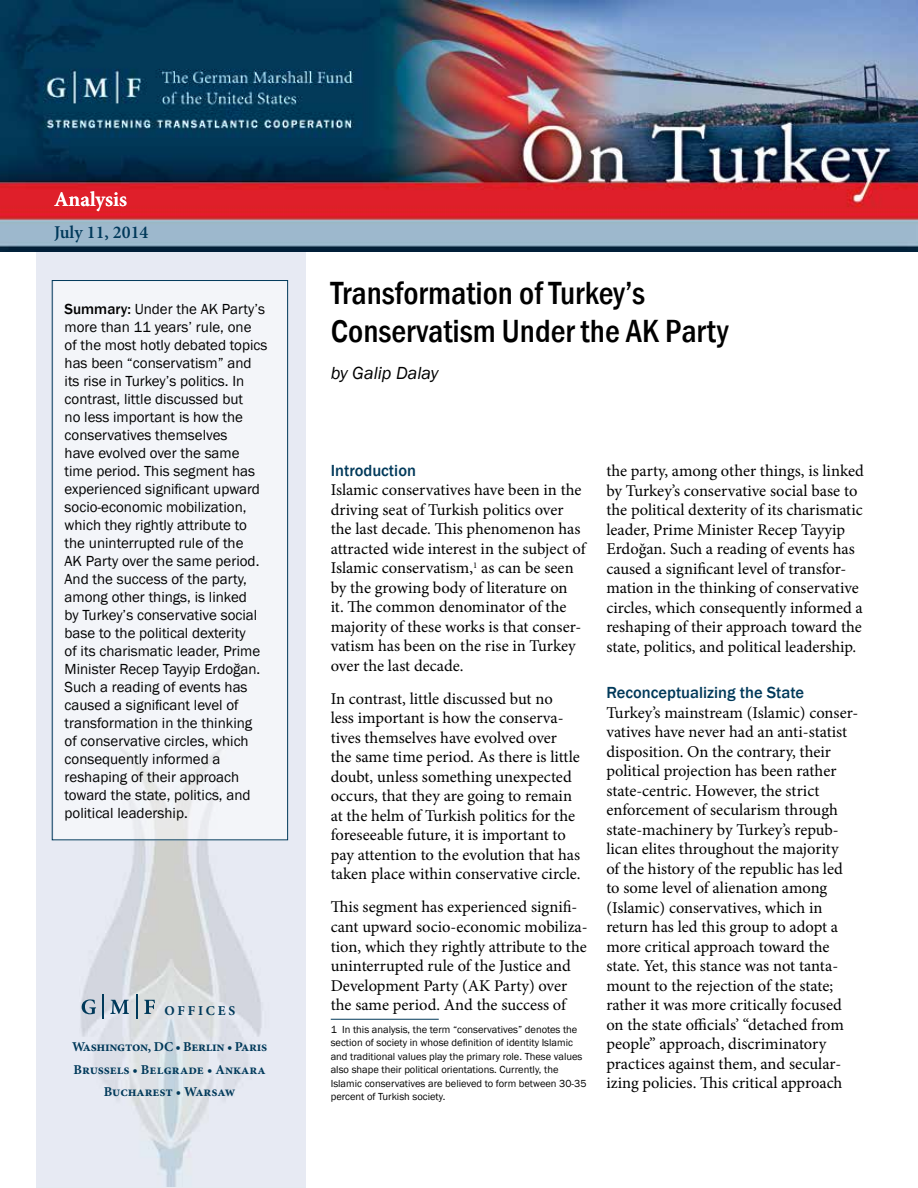
<style>
.page{position:relative;width:918px;height:1188px;background:#fff}
.page>*{position:absolute;margin:0;border:0;box-sizing:border-box;transform-origin:0 0}
.t1{font:500 33px/37.5px "Franklin Gothic URW Con";color:#000}
.t2{font:600 21px "Minion Pro";color:#fff}
.t3{font:italic 18px "Franklin Gothic";color:#000}
.t4{font:600 18px "Minion Pro";color:#00395a}
.t5{font:16.5px/19.5px "Minion Pro";color:#000}
.t6{font:500 16.5px "Franklin Gothic";color:#00395a}
.t7{font:15px/18px "Franklin Gothic";color:#000}
.t8{font:700 13.5px/22.5px "Minion Pro";color:#00395a;text-align:center}
.t9{font:700 13.5px "Minion Pro";letter-spacing:.21em;color:#00395a}
.t10{font:10.5px/13.5px "Franklin Gothic";color:#000}
.s1{font-weight:500}
</style>
<div class="page">
<img style="left:36px;top:252px;width:270px;height:934px">
<img style="left:0;top:0;width:918px;height:252px">
<div style="left:54px;top:280px;width:234px;height:560px;background:#f3f5f9"></div>
<div style="left:52px;top:280px;width:236px;height:560px;border:1px solid #00395a"></div>
<svg style="left:82px;top:999px;width:14px;height:15px"></svg>
<svg style="left:110px;top:1000px;width:19px;height:14px"></svg>
<svg style="left:144px;top:1000px;width:11px;height:14px"></svg>
<hr style="left:102px;top:994px;width:2px;height:25px;background:#00395a">
<svg style="left:136px;top:994px;width:1px;height:25px"></svg>
<hr style="left:331px;top:1019px;width:108px;height:1px;background:#00395a">
<p class="t2" style="left:54px;top:185px;width:75px">Analysis</p>
<p class="t4" style="left:54px;top:219px;width:96px">July 11, 2014</p>
<p class="t7" style="left:65px;top:300px;width:204px"><span class="s1">Summary:</span> Under the AK Party’s more than 11 years’ rule, one of the most hotly debated topics has been “conservatism” and its rise in Turkey’s politics. In contrast, little discussed but<br>no less important is how the conservatives themselves<br>have evolved over the same time period. This segment has experienced significant upward socio-economic mobilization, which they rightly attribute to the uninterrupted rule of the<br>AK Party over the same period.<br>And the success of the party, among other things, is linked<br>by Turkey’s conservative social base to the political dexterity<br>of its charismatic leader, Prime<br>Minister Recep Tayyip Erdoğan.<br>Such a reading of events has caused a significant level of transformation in the thinking of conservative circles, which consequently informed a reshaping of their approach toward the state, politics, and political leadership.</p>
<p class="t9" style="left:165px;top:1001px;width:72px">OFFICES</p>
<p class="t8" style="left:72px;top:1035px;width:197px">Washington, DC • Berlin • Paris<br>Brussels • Belgrade • Ankara<br>Bucharest • Warsaw</p>
<h1 class="t1" style="left:331px;top:273px;width:399px">Transformation of Turkey’s<br>Conservatism Under the AK Party</h1>
<p class="t3" style="left:331px;top:362px;width:109px">by Galip Dalay</p>
<p class="t6" style="left:331px;top:460px;width:87px">Introduction</p>
<p class="t5" style="left:331px;top:481px;width:256px">Islamic conservatives have been in the driving seat of Turkish politics over the last decade. This phenomenon has attracted wide interest in the subject of Islamic conservatism,<sup>1</sup> as can be seen by the growing body of literature on<br>it. The common denominator of the majority of these works is that conser&shy;vatism has been on the rise in Turkey over the last decade.</p>
<p class="t5" style="left:331px;top:689px;width:251px">In contrast, little discussed but no<br>less important is how the conserva&shy;tives themselves have evolved over the same time period. As there is little doubt, unless something unexpected occurs, that they are going to remain at the helm of Turkish politics for the foreseeable future, it is important to pay attention to the evolution that has taken place within conservative circle.</p>
<p class="t5" style="left:331px;top:898px;width:259px">This segment has experienced signifi&shy;cant upward socio-economic mobiliza&shy;tion, which they rightly attribute to the uninterrupted rule of the Justice and Development Party (AK Party) over the same period. And the success of</p>
<p class="t10" style="left:331px;top:1023px;width:257px">1 In this analysis, the term “conservatives” denotes the section of society in whose definition of identity Islamic and traditional values play the primary role. These values also shape their political orientations. Currently, the Islamic conservatives are believed to form between 30-35 percent of Turkish society.</p>
<p class="t5" style="left:606px;top:461px;width:259px">the party, among other things, is linked by Turkey’s conservative social base to the political dexterity of its charismatic leader, Prime Minister Recep Tayyip Erdoğan. Such a reading of events has caused a significant level of transfor&shy;mation in the thinking of conservative circles, which consequently informed a reshaping of their approach toward the state, politics, and political leadership.</p>
<p class="t6" style="left:606px;top:683px;width:199px">Reconceptualizing the State</p>
<p class="t5" style="left:606px;top:703px;width:253px">Turkey’s mainstream (Islamic) conser&shy;vatives have never had an anti-statist disposition. On the contrary, their political projection has been rather state-centric. However, the strict enforcement of secularism through state-machinery by Turkey’s repub&shy;lican elites throughout the majority<br>of the history of the republic has led to some level of alienation among (Islamic) conservatives, which in return has led this group to adopt a more critical approach toward the state. Yet, this stance was not tanta&shy;mount to the rejection of the state; rather it was more critically focused on the state officials’ “detached from people” approach, discriminatory practices against them, and secular&shy;izing policies. This critical approach</p>
</div>
